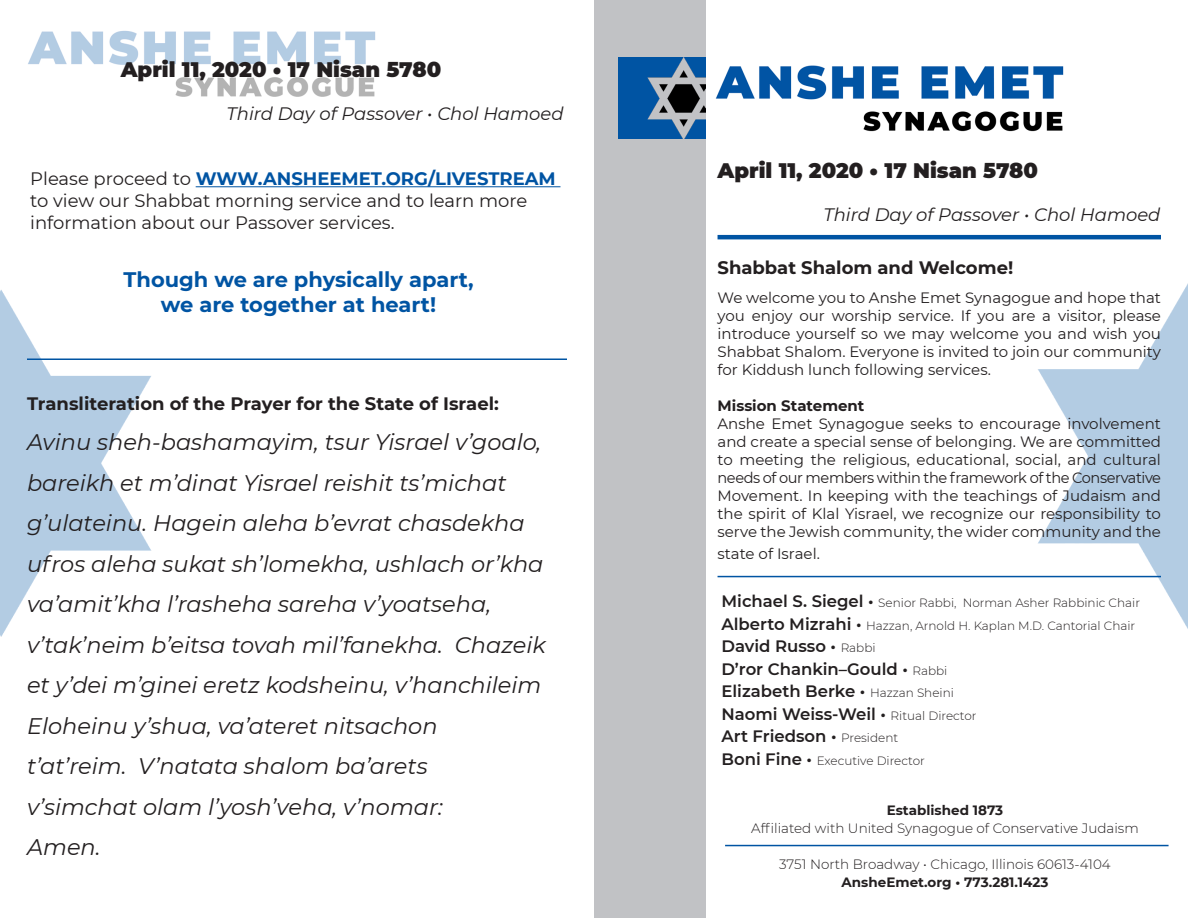
<style>
.page{position:relative;width:1188px;height:918px;background:#fff}
.page>*{position:absolute;margin:0;border:0;box-sizing:border-box;transform-origin:0 0}
.t1{font:italic 22.5px/40.5px "Montserrat";color:#231f20}
.t2{font:900 21px "Montserrat";color:#231f20}
.t3{font:700 21px "Montserrat";color:#0054a3}
.t4{font:18px/21.6px "Montserrat";color:#231f20}
.t5{font:700 18px "Montserrat";color:#231f20}
.t6{font:italic 18px "Montserrat";color:#231f20}
.t7{font:700 18px "Montserrat";color:#0054a3}
.t8{font:600 16.5px/22.5px "Montserrat";color:#231f20}
.t9{font:15px/18px "Montserrat";color:#231f20;text-align:justify}
.t10{font:700 15px "Montserrat";color:#231f20}
.t11{font:300 13.5px "Montserrat";color:#231f20}
.t12{font:700 13.5px "Montserrat";color:#231f20}
.t13{font:300 12px "Montserrat";color:#231f20}
.s1{font-weight:400;color:#231f20}
.s2{font-weight:600;font-size:16.5px}
.s3{font-weight:300;font-size:12px}
</style>
<div class="page">
<img style="left:28px;top:30px;width:348px;height:67px">
<img style="left:984px;top:283px;width:204px;height:346px">
<img style="left:0;top:290px;width:151px;height:347px">
<div style="left:594px;top:0;width:111px;height:918px;background:#c1c2c5"></div>
<img style="left:619px;top:57px;width:86px;height:81px">
<hr style="left:718px;top:235px;width:443px;height:4px;background:#0054a3">
<hr style="left:718px;top:576px;width:443px;height:1px;background:#0054a3">
<hr style="left:725px;top:845px;width:444px;height:1px;background:#0054a3">
<img style="left:715px;top:65px;width:349px;height:67px">
<hr style="left:196px;top:186px;width:364px;height:1px;background:#0054a3">
<hr style="left:27px;top:358px;width:540px;height:2px;background:#0054a3">
<p class="t2" style="left:121px;top:54px;width:322px">April 11, 2020 • 17 Nisan 5780</p>
<p class="t6" style="left:227px;top:101px;width:339px">Third Day of Passover • Chol Hamoed</p>
<p class="t7" style="left:30px;top:166px;width:527px"><span class="s1">Please proceed to</span> WWW.ANSHEEMET.ORG/LIVESTREAM</p>
<p class="t4" style="left:30px;top:189px;width:499px">to view our Shabbat morning service and to learn more information about our Passover services.</p>
<p class="t3" style="left:123px;top:264px;width:352px">Though we are physically apart,</p>
<p class="t3" style="left:161px;top:290px;width:277px">we are together at heart!</p>
<p class="t5" style="left:27px;top:390px;width:473px">Transliteration of the Prayer for the State of Israel:</p>
<p class="t1" style="left:27px;top:421px;width:520px">Avinu sheh-bashamayim, tsur Yisrael v’goalo, bareikh et m’dinat Yisrael reishit ts’michat g’ulateinu. Hagein aleha b’evrat chasdekha ufros aleha sukat sh’lomekha, ushlach or’kha va’amit’kha l’rasheha sareha v’yoatseha, v’tak’neim b’eitsa tovah mil’fanekha. Chazeik et y’dei m’ginei eretz kodsheinu, v’hanchileim Eloheinu y’shua, va’ateret nitsachon<br>t’at’reim. V’natata shalom ba’arets<br>v’simchat olam l’yosh’veha, v’nomar:</p>
<p class="t1" style="left:27px;top:826px;width:75px">Amen.</p>
<p class="t2" style="left:718px;top:155px;width:322px">April 11, 2020 • 17 Nisan 5780</p>
<p class="t6" style="left:823px;top:203px;width:339px">Third Day of Passover • Chol Hamoed</p>
<p class="t5" style="left:718px;top:254px;width:297px">Shabbat Shalom and Welcome!</p>
<p class="t9" style="left:718px;top:288px;width:445px">We welcome you to Anshe Emet Synagogue and hope that you enjoy our worship service. If you are a visitor, please introduce yourself so we may welcome you and wish you Shabbat Shalom. Everyone is invited to join our community for Kiddush lunch following services.</p>
<p class="t10" style="left:718px;top:395px;width:148px">Mission Statement</p>
<p class="t9" style="left:718px;top:414px;width:445px">Anshe Emet Synagogue seeks to encourage involvement and create a special sense of belonging. We are committed to meeting the religious, educational, social, and cultural needs of our members within the framework of the Conservative Movement. In keeping with the teachings of Judaism and the spirit of Klal Yisrael, we recognize our responsibility to serve the Jewish community, the wider community and the</p>
<p class="t9" style="left:718px;top:544px;width:104px">state of Israel.</p>
<p class="t13" style="left:722px;top:595px;width:420px"><span class="s2">Michael S. Siegel •</span> Senior Rabbi, Norman Asher Rabbinic Chair</p>
<p class="t13" style="left:722px;top:617px;width:415px"><span class="s2">Alberto Mizrahi •</span> Hazzan, Arnold H. Kaplan M.D. Cantorial Chair</p>
<p class="t8" style="left:722px;top:634px;width:156px">David Russo • <span class="s3">Rabbi</span></p>
<p class="t8" style="left:722px;top:657px;width:227px">D’ror Chankin–Gould • <span class="s3">Rabbi</span></p>
<p class="t8" style="left:722px;top:679px;width:257px">Elizabeth Berke • <span class="s3">Hazzan Sheini<br></span>Naomi Weiss-Weil • <span class="s3">Ritual Director</span></p>
<p class="t8" style="left:722px;top:724px;width:178px">Art Friedson • <span class="s3">President</span></p>
<p class="t13" style="left:722px;top:752px;width:205px"><span class="s2">Boni Fine •</span> Executive Director</p>
<p class="t12" style="left:887px;top:801px;width:118px">Established 1873</p>
<p class="t11" style="left:751px;top:819px;width:389px">Affiliated with United Synagogue of Conservative Judaism</p>
<p class="t11" style="left:779px;top:855px;width:333px">3751 North Broadway • Chicago, Illinois 60613-4104</p>
<p class="t12" style="left:842px;top:873px;width:208px">AnsheEmet.org • 773.281.1423</p>
</div>
